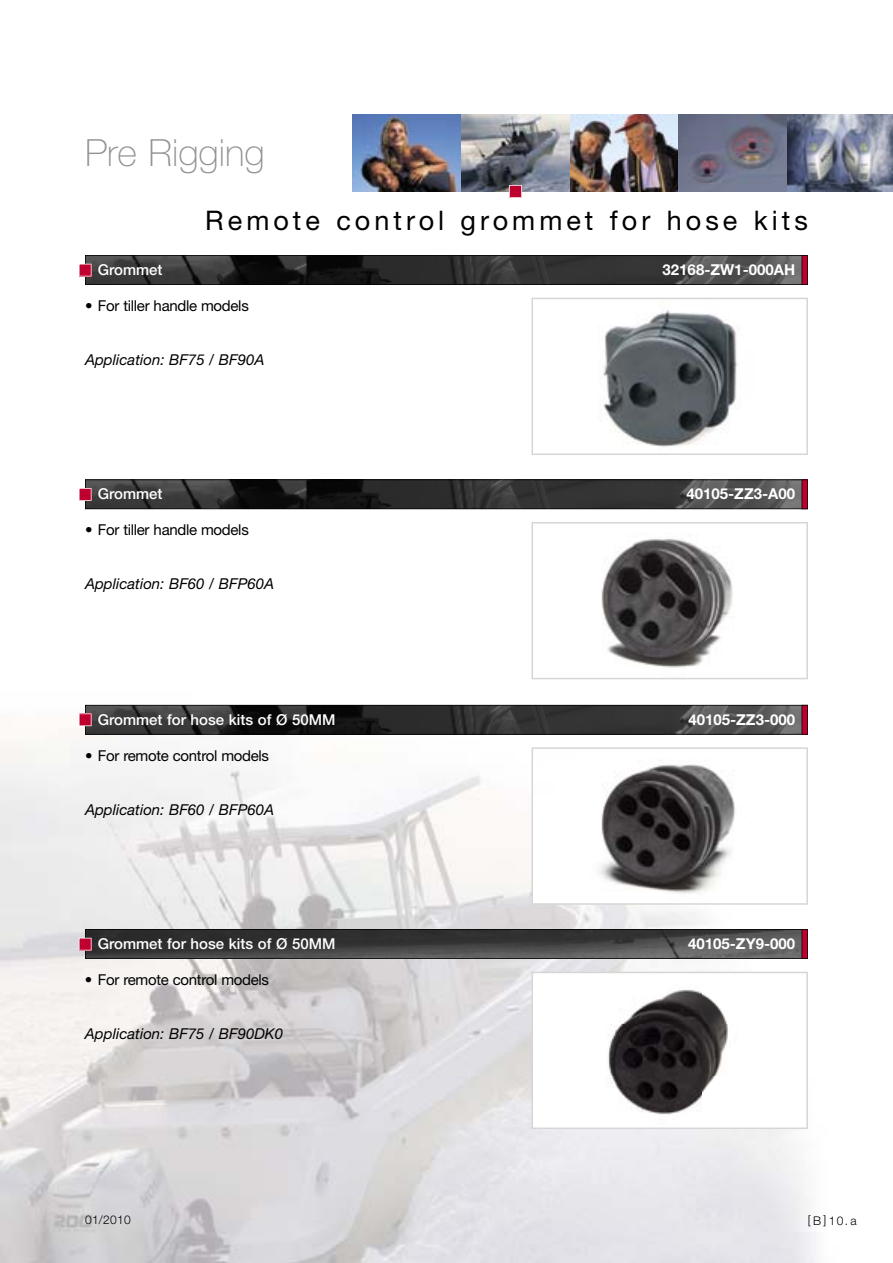
<style>
.page{position:relative;width:893px;height:1263px;background:#fff}
.page>*{position:absolute;margin:0;border:0;box-sizing:border-box;transform-origin:0 0}
.t1{font:100 37.5px "Helvetica Neue LT Std";color:#939393}
.t2{font:27px "Helvetica Neue LT Std";letter-spacing:.15em;color:#000}
.t3{font:italic 15px "Helvetica Neue LT Std";color:#000}
.t4{font:15px "Helvetica Neue LT Std";letter-spacing:-.02em;color:#000}
.t5{font:500 15px "Helvetica Neue LT Std";color:#fff}
.t6{font:700 15px "Helvetica Neue LT Std";color:#fff}
.t7{font:300 12px "Helvetica Neue LT Std";letter-spacing:.025em;color:#000}
</style>
<div class="page">
<img style="left:0;top:679px;width:815px;height:584px">
<img style="left:353px;top:115px;width:108px;height:76px">
<img style="left:570px;top:115px;width:108px;height:76px">
<svg style="left:787px;top:115px;width:106px;height:76px;background:#7c8295"></svg>
<svg style="left:531px;top:298px;width:277px;height:157px"></svg>
<svg style="left:531px;top:522px;width:277px;height:157px"></svg>
<svg style="left:531px;top:747px;width:277px;height:158px"></svg>
<svg style="left:678px;top:115px;width:109px;height:76px;background:#6e7085"></svg>
<svg style="left:461px;top:115px;width:109px;height:76px;background:#83878e"></svg>
<svg style="left:509px;top:185px;width:13px;height:13px"></svg>
<svg style="left:79px;top:255px;width:729px;height:30px;background:#353233"></svg>
<svg style="left:79px;top:479px;width:729px;height:30px;background:#353333"></svg>
<svg style="left:79px;top:705px;width:729px;height:30px;background:#353233"></svg>
<svg style="left:531px;top:972px;width:277px;height:157px"></svg>
<svg style="left:79px;top:929px;width:729px;height:30px;background:#423f40"></svg>
<h1 class="t1" style="left:85px;top:132px;width:181px">Pre Rigging</h1>
<h2 class="t2" style="left:205px;top:204px;width:604px">Remote control grommet for hose kits</h2>
<p class="t5" style="left:98px;top:261px;width:66px">Grommet</p>
<p class="t6" style="left:663px;top:260px;width:134px">32168-ZW1-000AH</p>
<p class="t4" style="left:85px;top:297px;width:165px">• For tiller handle models</p>
<p class="t3" style="left:85px;top:351px;width:181px">Application: BF75 / BF90A</p>
<p class="t5" style="left:98px;top:485px;width:66px">Grommet</p>
<p class="t6" style="left:686px;top:485px;width:110px">40105-ZZ3-A00</p>
<p class="t4" style="left:85px;top:521px;width:165px">• For tiller handle models</p>
<p class="t3" style="left:85px;top:575px;width:191px">Application: BF60 / BFP60A</p>
<p class="t5" style="left:98px;top:710px;width:239px">Grommet for hose kits of Ø 50MM</p>
<p class="t6" style="left:688px;top:710px;width:108px">40105-ZZ3-000</p>
<p class="t4" style="left:85px;top:746px;width:186px">• For remote control models</p>
<p class="t3" style="left:85px;top:800px;width:191px">Application: BF60 / BFP60A</p>
<p class="t5" style="left:98px;top:935px;width:239px">Grommet for hose kits of Ø 50MM</p>
<p class="t6" style="left:688px;top:934px;width:108px">40105-ZY9-000</p>
<p class="t4" style="left:85px;top:971px;width:186px">• For remote control models</p>
<p class="t3" style="left:85px;top:1025px;width:200px">Application: BF75 / BF90DK0</p>
<p class="t7" style="left:85px;top:1212px;width:47px">01/2010</p>
<p class="t7" style="left:808px;top:1213px;width:50px">[B]10.a</p>
</div>
